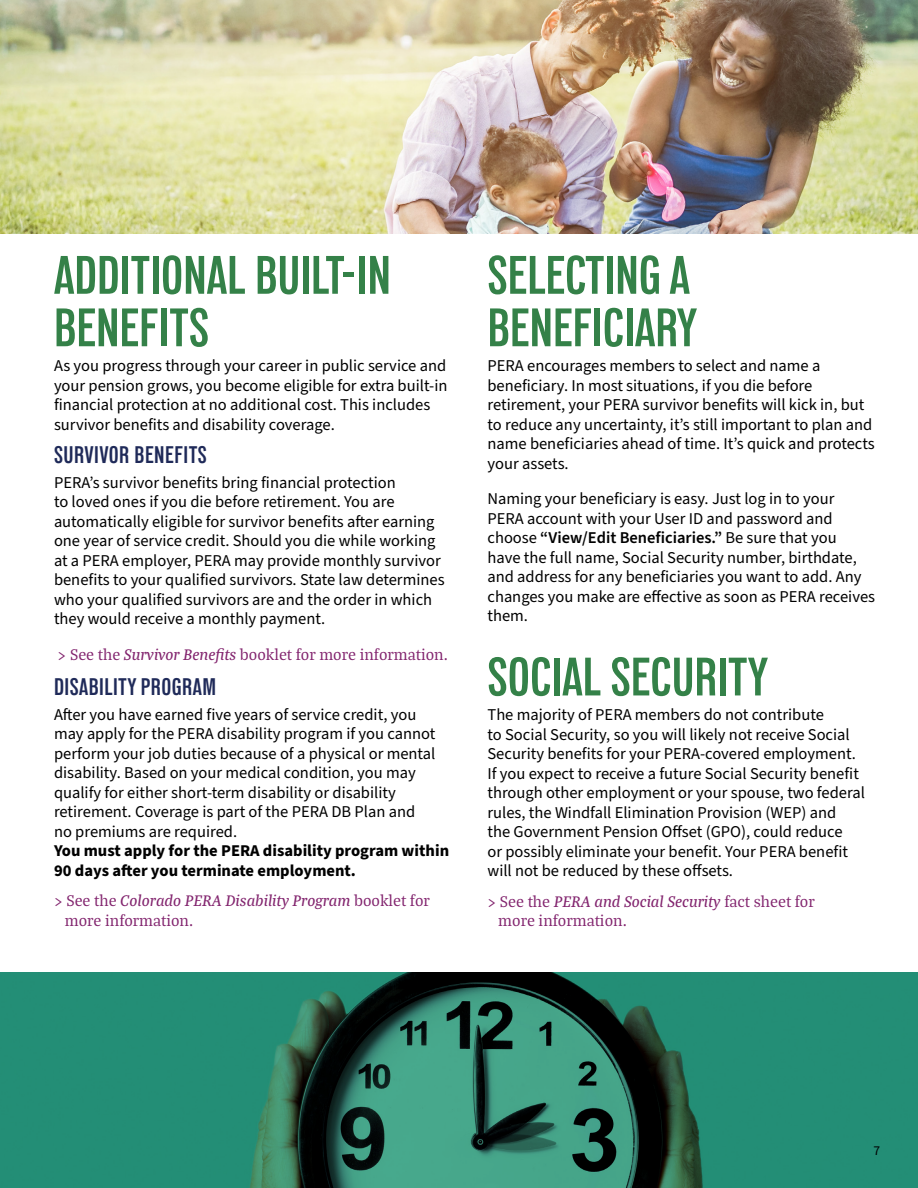
<style>
.page{position:relative;width:918px;height:1188px;background:#fff}
.page>*{position:absolute;margin:0;border:0;box-sizing:border-box;transform-origin:0 0}
.Major_Header{font:600 condensed 54px/52.5px "Lorimer No 2";color:#348148}
.Minor_subhead{font:600 condensed 24px "Lorimer No 2";letter-spacing:.02em;color:#1f2a59}
.Body_Copy{font:16.5px/19.5px "Source Sans Pro";color:#000}
.Callout_copy{font:16.5px/19.5px "Bagatela";color:#82246e}
.Body_Copy-2{font:16.5px "Bagatela";color:#82246e}
.t1{font:13.5px "Source Sans Pro";color:#000}
.s1{font-weight:500;font-style:italic}
.s2{font-weight:700}
.s3{font-weight:600}
</style>
<div class="page">
<svg style="left:0;top:972px;width:918px;height:216px;background:#267c67"></svg>
<img style="left:0;top:0;width:918px;height:234px">
<h1 class="Major_Header" style="left:54px;top:248px;width:338px">ADDITIONAL BUILT-IN<br>BENEFITS</h1>
<p class="Body_Copy" style="left:54px;top:356px;width:395px">As you progress through your career in public service and your pension grows, you become eligible for extra built-in financial protection at no additional cost. This includes survivor benefits and disability coverage.</p>
<h2 class="Minor_subhead" style="left:54px;top:441px;width:154px">SURVIVOR BENEFITS</h2>
<p class="Body_Copy" style="left:54px;top:473px;width:392px">PERA’s survivor benefits bring financial protection<br>to loved ones if you die before retirement. You are automatically eligible for survivor benefits after earning one year of service credit. Should you die while working at a PERA employer, PERA may provide monthly survivor benefits to your qualified survivors. State law determines who your qualified survivors are and the order in which they would receive a monthly payment.</p>
<p class="Body_Copy-2" style="left:58px;top:644px;width:392px">&gt; See the <span class="s1">Survivor Benefits</span> booklet for more information.</p>
<h3 class="Minor_subhead" style="left:54px;top:673px;width:164px">DISABILITY PROGRAM</h3>
<p class="Body_Copy" style="left:54px;top:705px;width:397px">After you have earned five years of service credit, you may apply for the PERA disability program if you cannot perform your job duties because of a physical or mental disability. Based on your medical condition, you may qualify for either short-term disability or disability retirement. Coverage is part of the PERA DB Plan and<br>no premiums are required.<br><span class="s2">You must apply for the PERA disability program within 90 days after you terminate employment.</span></p>
<p class="Callout_copy" style="left:65px;top:890px;width:367px;text-indent:-11px">&gt; See the <span class="s1">Colorado PERA Disability Program</span> booklet for more information.</p>
<h1 class="Major_Header" style="left:488px;top:248px;width:211px">SELECTING A<br>BENEFICIARY</h1>
<p class="Body_Copy" style="left:488px;top:356px;width:389px">PERA encourages members to select and name a beneficiary. In most situations, if you die before retirement, your PERA survivor benefits will kick in, but to reduce any uncertainty, it’s still important to plan and name beneficiaries ahead of time. It’s quick and protects your assets.</p>
<p class="Body_Copy" style="left:488px;top:490px;width:389px">Naming your beneficiary is easy. Just log in to your<br>PERA account with your User ID and password and choose <span class="s3">“View/Edit Beneficiaries.”</span> Be sure that you<br>have the full name, Social Security number, birthdate, and address for any beneficiaries you want to add. Any changes you make are effective as soon as PERA receives them.</p>
<h1 class="Major_Header" style="left:488px;top:650px;width:282px">SOCIAL SECURITY</h1>
<p class="Body_Copy" style="left:488px;top:706px;width:379px">The majority of PERA members do not contribute<br>to Social Security, so you will likely not receive Social Security benefits for your PERA-covered employment.<br>If you expect to receive a future Social Security benefit through other employment or your spouse, two federal rules, the Windfall Elimination Provision (WEP) and<br>the Government Pension Offset (GPO), could reduce<br>or possibly eliminate your benefit. Your PERA benefit will not be reduced by these offsets.</p>
<p class="Callout_copy" style="left:498px;top:891px;width:318px;text-indent:-11px">&gt; See the <span class="s1">PERA and Social Security</span> fact sheet for more information.</p>
<p class="t1" style="left:873px;top:1144px;width:9px">77</p>
</div>
